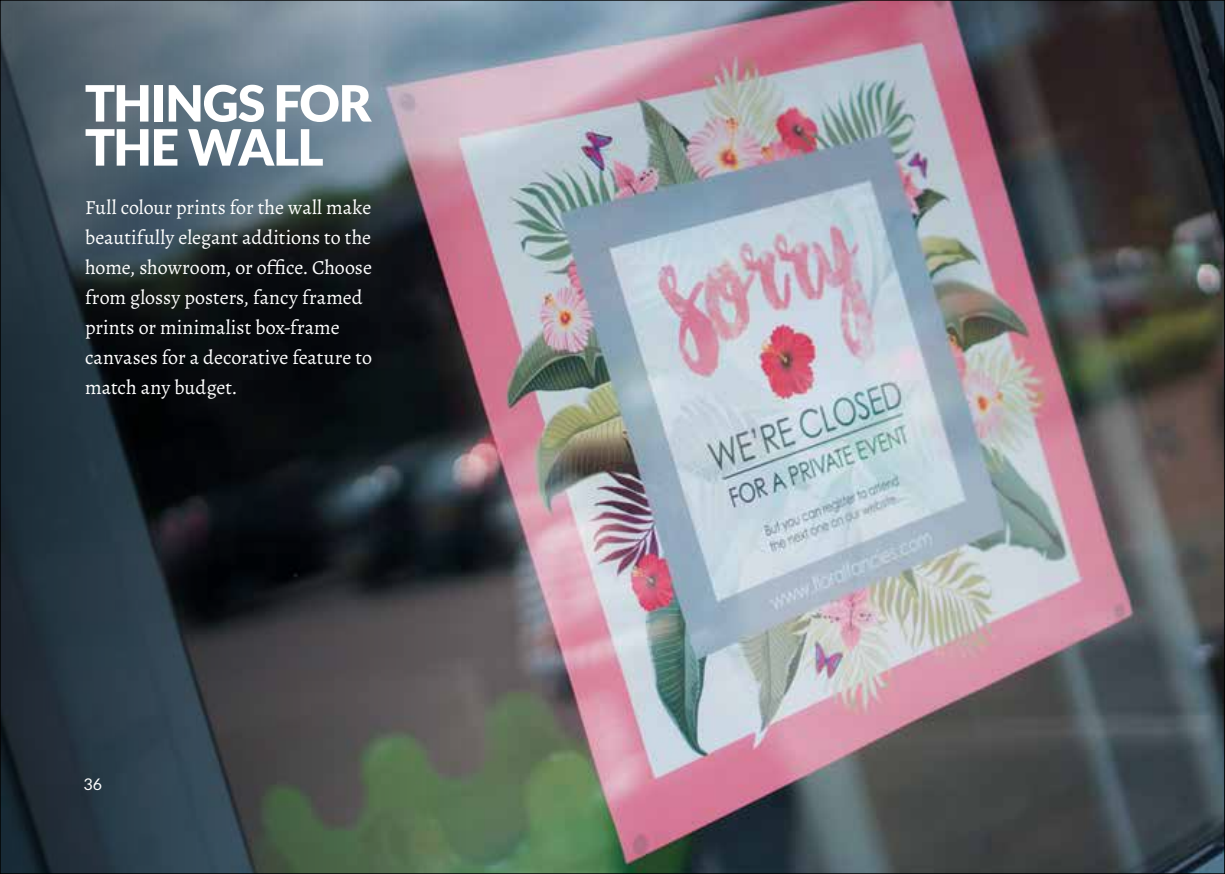
<style>
.page{position:relative;width:1225px;height:874px;background:#fff}
.page>*{position:absolute;margin:0;border:0;box-sizing:border-box;transform-origin:0 0}
.t1{font:900 50px/44px "Lato";letter-spacing:-.02em;color:#fff}
.t2{font:20px/30px "Alegreya";color:#fff}
.t3{font:16px "Lato";color:#fff}
</style>
<div class="page">
<img style="left:467px;top:2px;width:756px;height:869px">
<svg style="left:2px;top:2px;width:465px;height:869px;background:#374047"></svg>
<svg style="left:1224px;top:0;width:1px;height:873px"></svg>
<h1 class="t1" style="left:85px;top:80px;width:289px">THINGS FOR<br>THE WALL</h1>
<p class="t2" style="left:85px;top:192px;width:288px">Full colour prints for the wall make beautifully elegant additions to the home, showroom, or office. Choose from glossy posters, fancy framed prints or minimalist box-frame canvases for a decorative feature to match any budget.</p>
<p class="t3" style="left:84px;top:774px;width:20px">36</p>
</div>
